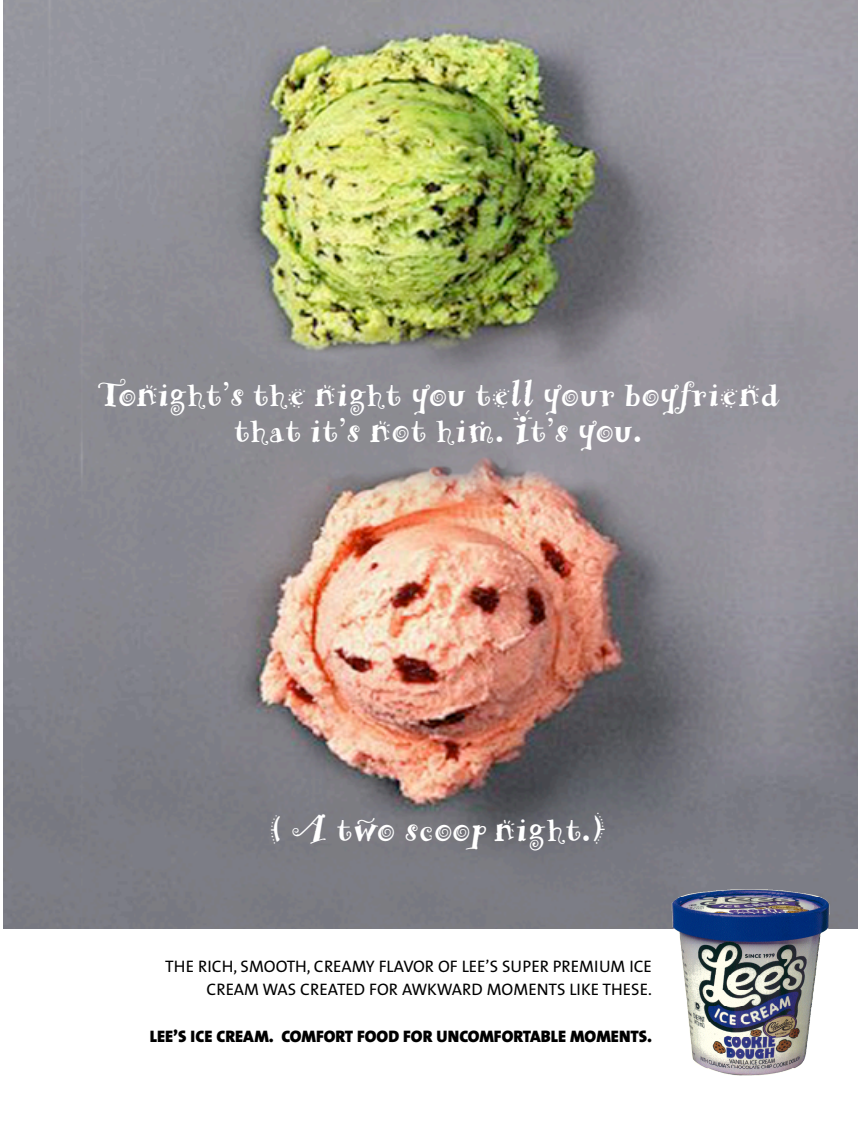
<style>
.page{position:relative;width:858px;height:1125px;background:#fff}
.page>*{position:absolute;margin:0;border:0;box-sizing:border-box;transform-origin:0 0}
.t1{font:36.15px/36.5px "Remedy Double";letter-spacing:.02em;color:#fff;text-align:center}
.t2{font:16.8px/23.7px "The Sans";color:#000;text-align:right}
.t3{font:900 16.8px "The Sans";color:#000}
</style>
<div class="page">
<img style="left:3px;top:0;width:855px;height:928px">
<img style="left:702px;top:889px;width:127px;height:187px">
<h1 class="t1" style="left:98px;top:380px;width:684px">Tonight’s the night you tell your boyfriend that it’s not him. It’s you.</h1>
<h1 class="t1" style="left:270px;top:816px;width:337px">( A two scoop night.)</h1>
<p class="t2" style="left:165px;top:955px;width:488px">THE RICH, SMOOTH, CREAMY FLAVOR OF LEE’S SUPER PREMIUM ICE<br>CREAM WAS CREATED FOR AWKWARD MOMENTS LIKE THESE.</p>
<p class="t3" style="left:150px;top:1030px;width:504px">LEE’S ICE CREAM. COMFORT FOOD FOR UNCOMFORTABLE MOMENTS.</p>
</div>
